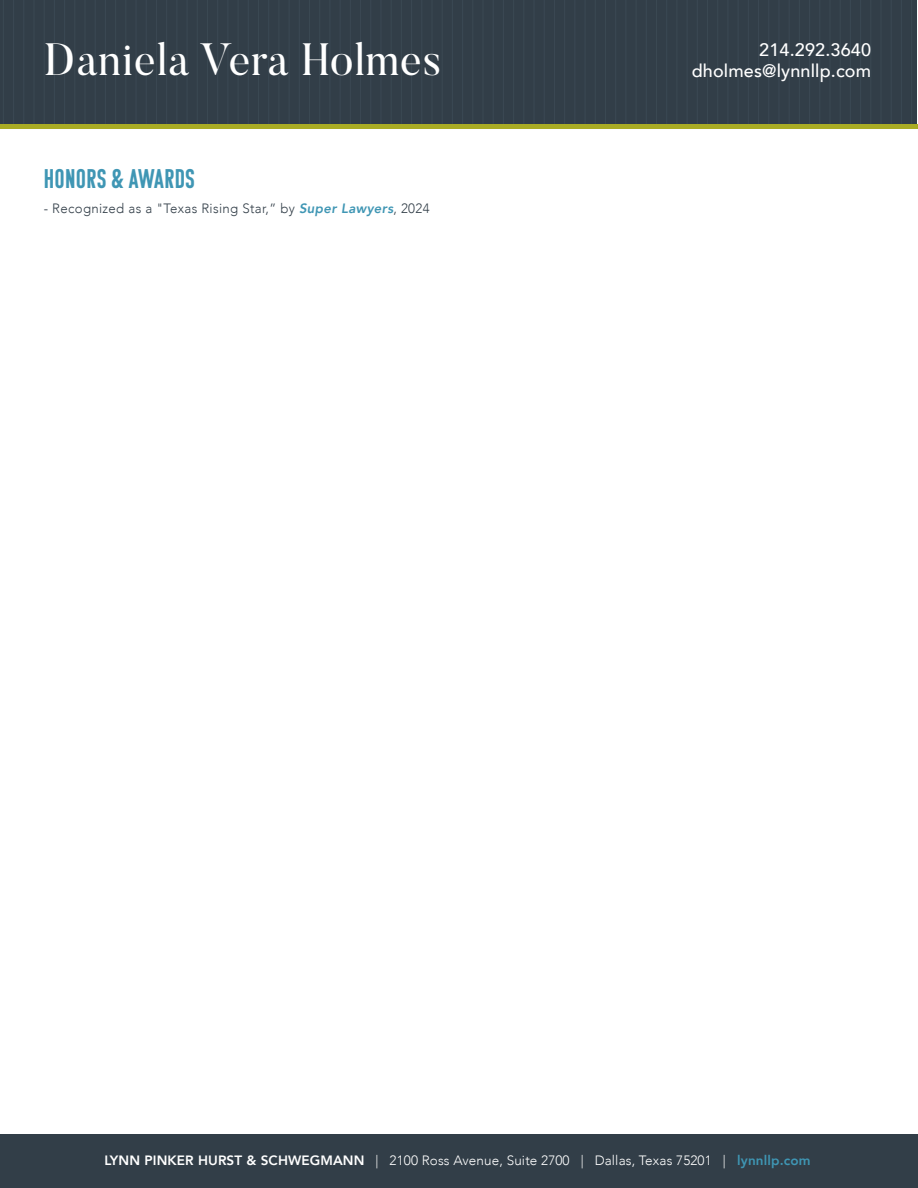
<style>
.page{position:relative;width:918px;height:1188px;background:#fff}
.page>*{position:absolute;margin:0;border:0;box-sizing:border-box;transform-origin:0 0}
.t1{font:45px "Butler";letter-spacing:.025em;color:#fff}
.t2{font:27px "Komu B";letter-spacing:.025em;color:#3f96b4}
.t3{font:500 18px "Avenir";letter-spacing:.01em;color:#fff}
.t4{font:300 13.5px "Avenir";letter-spacing:.01em;color:#fff}
.t5{font:300 13.5px "Avenir";letter-spacing:.025em;color:#323e48}
.s1{font-weight:800;font-style:italic;color:#3f96b4}
.s2{font-weight:800}
.s3{font-weight:800;color:#3f96b4}
</style>
<div class="page">
<div style="left:0;top:0;width:916px;height:129px;background:#323e48"></div>
<hr style="left:911px;top:0;width:1px;height:129px;background:#5d7280">
<hr style="left:901px;top:0;width:1px;height:129px;background:#5d7280">
<hr style="left:891px;top:0;width:1px;height:129px;background:#5d7280">
<hr style="left:880px;top:0;width:2px;height:129px;background:#5d7280">
<hr style="left:870px;top:0;width:1px;height:129px;background:#5d7280">
<hr style="left:860px;top:0;width:1px;height:129px;background:#5d7280">
<hr style="left:850px;top:0;width:1px;height:129px;background:#5d7280">
<hr style="left:840px;top:0;width:1px;height:129px;background:#5d7280">
<hr style="left:829px;top:0;width:2px;height:129px;background:#5d7280">
<hr style="left:819px;top:0;width:1px;height:129px;background:#5d7280">
<hr style="left:809px;top:0;width:1px;height:129px;background:#5d7280">
<hr style="left:799px;top:0;width:1px;height:129px;background:#5d7280">
<hr style="left:789px;top:0;width:1px;height:129px;background:#5d7280">
<hr style="left:778px;top:0;width:1px;height:129px;background:#5d7280">
<hr style="left:768px;top:0;width:1px;height:129px;background:#5d7280">
<hr style="left:758px;top:0;width:1px;height:129px;background:#5d7280">
<hr style="left:748px;top:0;width:1px;height:129px;background:#5d7280">
<hr style="left:738px;top:0;width:1px;height:129px;background:#5d7280">
<hr style="left:727px;top:0;width:1px;height:129px;background:#5d7280">
<hr style="left:717px;top:0;width:1px;height:129px;background:#5d7280">
<hr style="left:707px;top:0;width:1px;height:129px;background:#5d7280">
<hr style="left:697px;top:0;width:1px;height:129px;background:#5d7280">
<hr style="left:687px;top:0;width:1px;height:129px;background:#5d7280">
<hr style="left:676px;top:0;width:1px;height:129px;background:#5d7280">
<hr style="left:666px;top:0;width:1px;height:129px;background:#5d7280">
<hr style="left:656px;top:0;width:1px;height:129px;background:#5d7280">
<hr style="left:646px;top:0;width:1px;height:129px;background:#5d7280">
<hr style="left:636px;top:0;width:1px;height:129px;background:#5d7280">
<hr style="left:625px;top:0;width:1px;height:129px;background:#5d7280">
<hr style="left:615px;top:0;width:1px;height:129px;background:#5d7280">
<hr style="left:605px;top:0;width:1px;height:129px;background:#5d7280">
<hr style="left:595px;top:0;width:1px;height:129px;background:#5d7280">
<hr style="left:585px;top:0;width:1px;height:129px;background:#5d7280">
<hr style="left:574px;top:0;width:1px;height:129px;background:#5d7280">
<hr style="left:564px;top:0;width:1px;height:129px;background:#5d7280">
<hr style="left:554px;top:0;width:1px;height:129px;background:#5d7280">
<hr style="left:544px;top:0;width:1px;height:129px;background:#5d7280">
<hr style="left:534px;top:0;width:1px;height:129px;background:#5d7280">
<hr style="left:523px;top:0;width:1px;height:129px;background:#5d7280">
<hr style="left:513px;top:0;width:1px;height:129px;background:#5d7280">
<hr style="left:503px;top:0;width:1px;height:129px;background:#5d7280">
<hr style="left:493px;top:0;width:1px;height:129px;background:#5d7280">
<hr style="left:482px;top:0;width:2px;height:129px;background:#5d7280">
<hr style="left:472px;top:0;width:1px;height:129px;background:#5d7280">
<hr style="left:462px;top:0;width:1px;height:129px;background:#5d7280">
<hr style="left:452px;top:0;width:1px;height:129px;background:#5d7280">
<hr style="left:442px;top:0;width:1px;height:129px;background:#5d7280">
<hr style="left:431px;top:0;width:2px;height:129px;background:#5d7280">
<hr style="left:421px;top:0;width:1px;height:129px;background:#5d7280">
<hr style="left:411px;top:0;width:1px;height:129px;background:#5d7280">
<hr style="left:401px;top:0;width:1px;height:129px;background:#5d7280">
<hr style="left:391px;top:0;width:1px;height:129px;background:#5d7280">
<hr style="left:380px;top:0;width:1px;height:129px;background:#5d7280">
<hr style="left:370px;top:0;width:1px;height:129px;background:#5d7280">
<hr style="left:360px;top:0;width:1px;height:129px;background:#5d7280">
<hr style="left:350px;top:0;width:1px;height:129px;background:#5d7280">
<hr style="left:340px;top:0;width:1px;height:129px;background:#5d7280">
<hr style="left:329px;top:0;width:1px;height:129px;background:#5d7280">
<hr style="left:319px;top:0;width:1px;height:129px;background:#5d7280">
<hr style="left:309px;top:0;width:1px;height:129px;background:#5d7280">
<hr style="left:299px;top:0;width:1px;height:129px;background:#5d7280">
<hr style="left:289px;top:0;width:1px;height:129px;background:#5d7280">
<hr style="left:278px;top:0;width:1px;height:129px;background:#5d7280">
<hr style="left:268px;top:0;width:1px;height:129px;background:#5d7280">
<hr style="left:258px;top:0;width:1px;height:129px;background:#5d7280">
<hr style="left:248px;top:0;width:1px;height:129px;background:#5d7280">
<hr style="left:238px;top:0;width:1px;height:129px;background:#5d7280">
<hr style="left:227px;top:0;width:1px;height:129px;background:#5d7280">
<hr style="left:217px;top:0;width:1px;height:129px;background:#5d7280">
<hr style="left:207px;top:0;width:1px;height:129px;background:#5d7280">
<hr style="left:197px;top:0;width:1px;height:129px;background:#5d7280">
<hr style="left:187px;top:0;width:1px;height:129px;background:#5d7280">
<hr style="left:176px;top:0;width:1px;height:129px;background:#5d7280">
<hr style="left:166px;top:0;width:1px;height:129px;background:#5d7280">
<hr style="left:156px;top:0;width:1px;height:129px;background:#5d7280">
<hr style="left:146px;top:0;width:1px;height:129px;background:#5d7280">
<hr style="left:136px;top:0;width:1px;height:129px;background:#5d7280">
<hr style="left:125px;top:0;width:1px;height:129px;background:#5d7280">
<hr style="left:115px;top:0;width:1px;height:129px;background:#5d7280">
<hr style="left:105px;top:0;width:1px;height:129px;background:#5d7280">
<hr style="left:95px;top:0;width:1px;height:129px;background:#5d7280">
<hr style="left:84px;top:0;width:2px;height:129px;background:#5d7280">
<hr style="left:74px;top:0;width:1px;height:129px;background:#5d7280">
<hr style="left:64px;top:0;width:1px;height:129px;background:#5d7280">
<hr style="left:54px;top:0;width:1px;height:129px;background:#5d7280">
<hr style="left:44px;top:0;width:1px;height:129px;background:#5d7280">
<hr style="left:33px;top:0;width:2px;height:129px;background:#5d7280">
<hr style="left:23px;top:0;width:1px;height:129px;background:#5d7280">
<hr style="left:13px;top:0;width:1px;height:129px;background:#5d7280">
<hr style="left:3px;top:0;width:1px;height:129px;background:#5d7280">
<div style="left:0;top:1134px;width:918px;height:54px;background:#323e48"></div>
<div style="left:0;top:124px;width:918px;height:5px;background:#aaac24"></div>
<h1 class="t1" style="left:44px;top:31px;width:399px">Daniela Vera Holmes</h1>
<h2 class="t2" style="left:44px;top:164px;width:152px">HONORS &amp; AWARDS</h2>
<p class="t5" style="left:44px;top:201px;width:387px">- Recognized as a "Texas Rising Star,” by <span class="s1">Super Lawyers</span>, 2024</p>
<h3 class="t3" style="left:759px;top:34px;width:113px">214.292.3640</h3>
<h3 class="t3" style="left:692px;top:55px;width:181px">dholmes@lynnllp.com</h3>
<p class="t4" style="left:104px;top:1153px;width:708px"><span class="s2">LYNN PINKER HURST &amp; SCHWEGMANN</span> | 2100 Ross Avenue, Suite 2700 | Dallas, Texas 75201 | <span class="s3">lynnllp.com</span></p>
</div>
